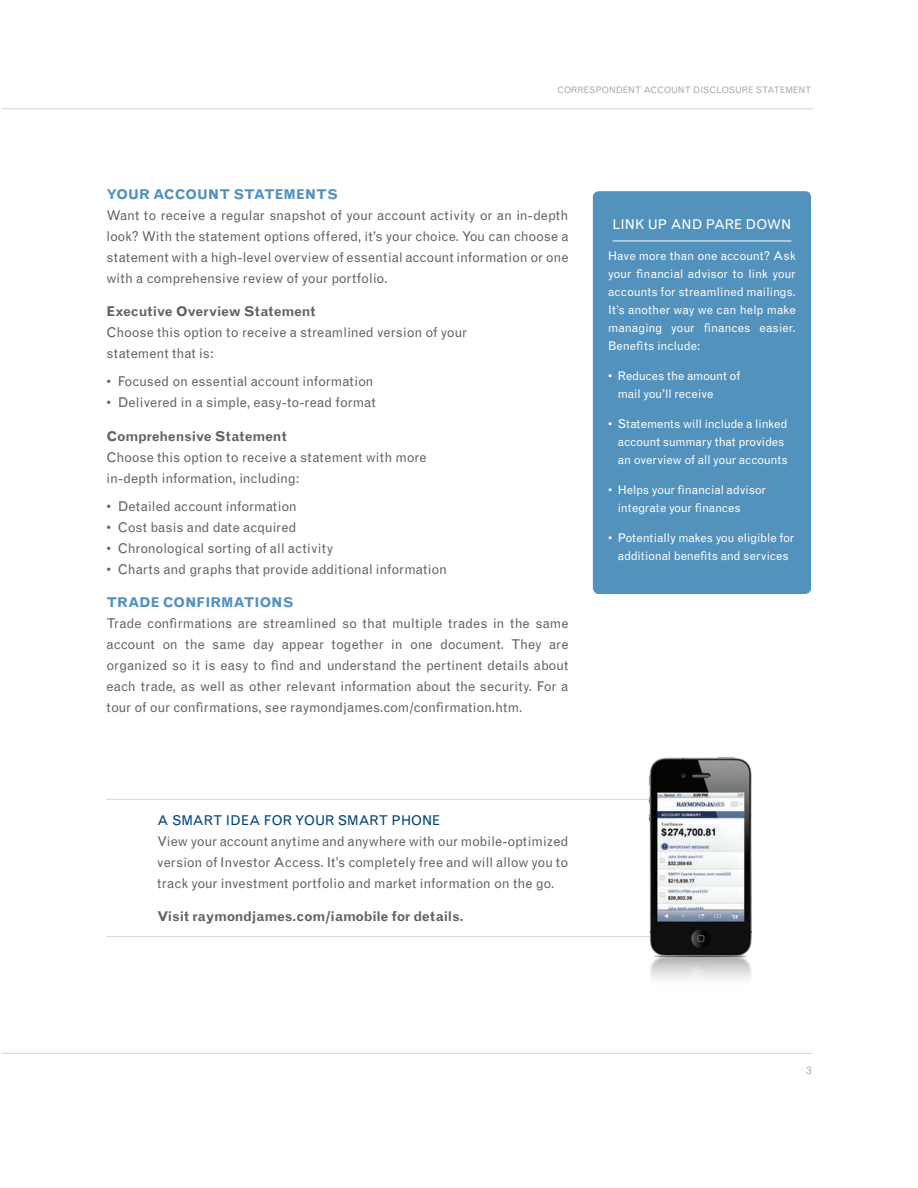
<style>
.page{position:relative;width:918px;height:1188px;background:#fff}
.page>*{position:absolute;margin:0;border:0;box-sizing:border-box;transform-origin:0 0}
.Body_Copy{font:13.5px/21px "Grotesque MTRJ Corrected";color:#636366;text-align:justify}
.Third_Tier_subhead{font:700 13.5px "Grotesque MTRJ Corrected";color:#636366}
.Body_Copy-2{font:700 13.5px "Grotesque MTRJ Corrected";letter-spacing:-.015em;color:#636366}
.Subhead_-_Light_Blue{font:700 13.5px "Grotesque MTRJ Corrected";color:#5292bd}
.Body_Copy-3{font:13.5px "Grotesque MTRJ Corrected";color:#00447b}
.Body_Copy_2nd_Et_Sec{font:13.5px "Grotesque MTRJ Corrected";color:#fff}
.Body_Copy-4{font:12px/18px "Grotesque MTRJ Corrected";letter-spacing:-.01em;color:#fff}
.t1{font:300 10.5px "Grotesque MTRJ Corrected";color:#636366}
.t2{font:9px "Grotesque MTRJ Corrected";color:#adaeb2}
</style>
<div class="page">
<hr style="left:2px;top:1053px;width:811px;height:1px;background:#d4d5d7">
<hr style="left:2px;top:108px;width:811px;height:1px;background:#d4d5d7">
<hr style="left:106px;top:799px;width:614px;height:1px;background:#d4d5d7">
<hr style="left:106px;top:936px;width:614px;height:1px;background:#d4d5d7">
<img style="left:648px;top:756px;width:104px;height:223px">
<div style="left:593px;top:191px;width:218px;height:403px;background:#5292bd;border-radius:6px"></div>
<hr style="left:613px;top:241px;width:178px;height:1px;background:#fff">
<p class="t2" style="left:557px;top:85px;width:256px">CORRESPONDENT ACCOUNT DISCLOSURE STATEMENT</p>
<p class="Subhead_-_Light_Blue" style="left:106px;top:186px;width:233px">YOUR ACCOUNT STATEMENTS</p>
<p class="Body_Copy" style="left:106px;top:205px;width:464px">Want to receive a regular snapshot of your account activity or an in-depth look? With the statement options offered, it’s your choice. You can choose a statement with a high-level overview of essential account information or one with a comprehensive review of your portfolio.</p>
<p class="Third_Tier_subhead" style="left:106px;top:303px;width:211px">Executive Overview Statement</p>
<p class="Body_Copy" style="left:106px;top:322px;width:362px">Choose this option to receive a streamlined version of your statement that is:</p>
<p class="Body_Copy" style="left:106px;top:370px;width:269px">• Focused on essential account information</p>
<p class="Body_Copy" style="left:106px;top:391px;width:271px">• Delivered in a simple, easy-to-read format</p>
<p class="Third_Tier_subhead" style="left:106px;top:428px;width:182px">Comprehensive Statement</p>
<p class="Body_Copy" style="left:106px;top:447px;width:322px">Choose this option to receive a statement with more in-depth information, including:</p>
<p class="Body_Copy" style="left:106px;top:496px;width:192px">• Detailed account information</p>
<p class="Body_Copy" style="left:106px;top:517px;width:191px">• Cost basis and date acquired</p>
<p class="Body_Copy" style="left:106px;top:538px;width:228px">• Chronological sorting of all activity</p>
<p class="Body_Copy" style="left:106px;top:559px;width:342px">• Charts and graphs that provide additional information</p>
<p class="Subhead_-_Light_Blue" style="left:106px;top:594px;width:189px">TRADE CONFIRMATIONS</p>
<p class="Body_Copy" style="left:106px;top:613px;width:464px">Trade confirmations are streamlined so that multiple trades in the same account on the same day appear together in one document. They are organized so it is easy to find and understand the pertinent details about each trade, as well as other relevant information about the security. For a tour of our confirmations, see raymondjames.com/confirmation.htm.</p>
<p class="Body_Copy-3" style="left:157px;top:812px;width:284px">A SMART IDEA FOR YOUR SMART PHONE</p>
<p class="Body_Copy" style="left:157px;top:831px;width:413px">View your account anytime and anywhere with our mobile-optimized version of Investor Access. It’s completely free and will allow you to track your investment portfolio and market information on the go.</p>
<p class="Body_Copy-2" style="left:157px;top:908px;width:308px">Visit raymondjames.com/iamobile for details.</p>
<p class="Body_Copy_2nd_Et_Sec" style="left:613px;top:216px;width:180px">LINK UP AND PARE DOWN</p>
<p class="Body_Copy-4" style="left:608px;top:247px;width:189px;text-align:justify">Have more than one account? Ask your financial advisor to link your accounts for streamlined mailings.<br>It’s another way we can help make managing your finances easier.<br>Benefits include:</p>
<p class="Body_Copy-4" style="left:618px;top:367px;width:124px;text-indent:-10px">• Reduces the amount of mail you’ll receive</p>
<p class="Body_Copy-4" style="left:618px;top:415px;width:171px;text-indent:-10px">• Statements will include a linked account summary that provides an overview of all your accounts</p>
<p class="Body_Copy-4" style="left:618px;top:481px;width:150px;text-indent:-10px">• Helps your financial advisor integrate your finances</p>
<p class="Body_Copy-4" style="left:608px;top:529px;width:188px;text-align:center">• Potentially makes you eligible for additional benefits and services</p>
<p class="t1" style="left:806px;top:1064px;width:7px">3</p>
</div>
